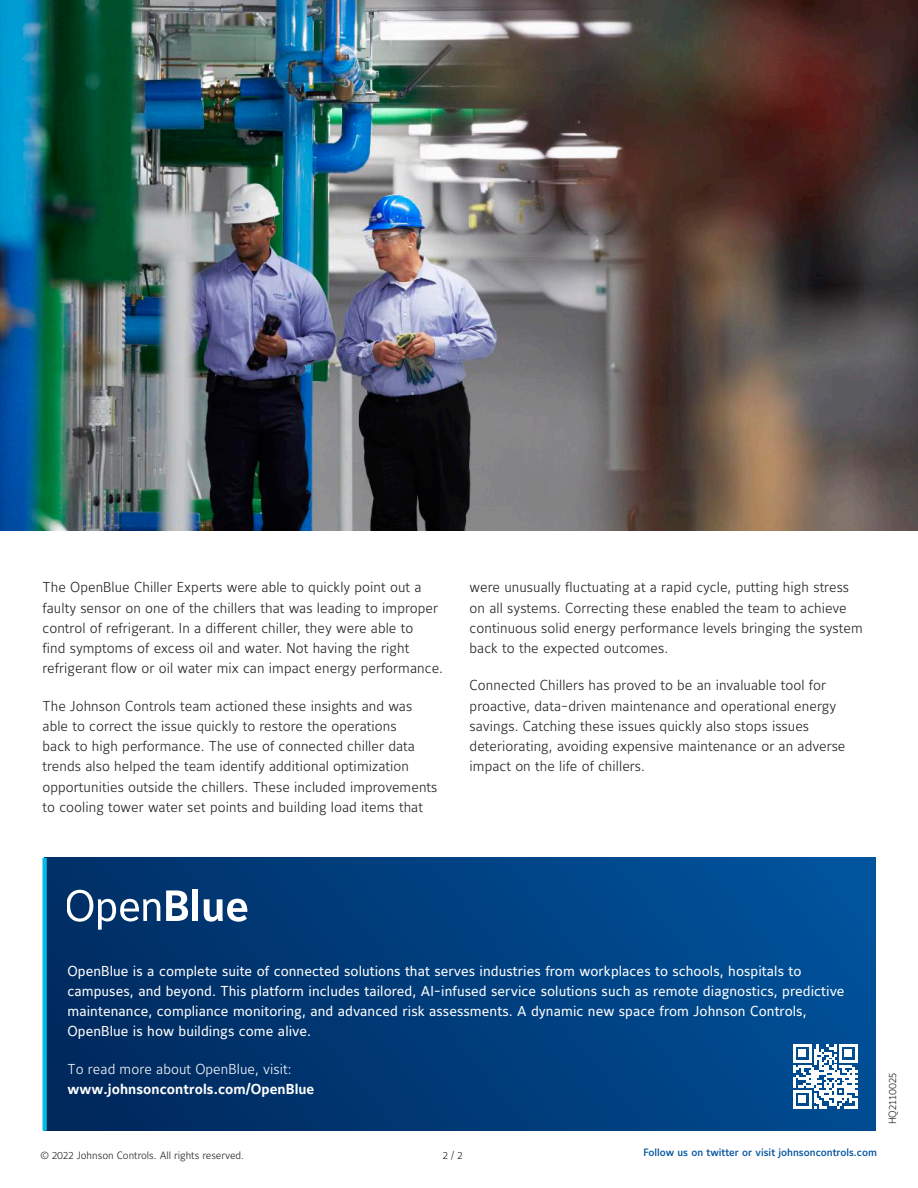
<style>
.page{position:relative;width:918px;height:1188px;background:#fff}
.page>*{position:absolute;margin:0;border:0;box-sizing:border-box;transform-origin:0 0}
._01_Body_text_-_Blac{font:300 14.25px/20.2px "Maurea Jci Lf ML";letter-spacing:.005em;color:#231f20}
.t1{font:14.25px/20.2px "Maurea Jci Lf ML";letter-spacing:.005em;color:#fff}
.t2{font:700 14.25px "Maurea Jci Lf ML";letter-spacing:.005em;color:#fff}
.t3{font:300 14.25px "Maurea Jci Lf ML";letter-spacing:.005em;color:#fff}
.t4{font:300 10.5px "Maurea Jci Lf ML";color:#231f20}
.t5{font:500 10.5px "Maurea Jci Lf ML";color:#01539e}
</style>
<div class="page">
<div style="left:45px;top:858px;width:830px;height:273px;background:linear-gradient(to right,#002a5f,#01529a)"></div>
<svg style="left:793px;top:1045px;width:64px;height:63px"></svg>
<svg style="left:67px;top:890px;width:93px;height:40px"></svg>
<svg style="left:166px;top:890px;width:22px;height:31px"></svg>
<div style="left:193px;top:890px;width:5px;height:31px;background:#fff"></div>
<svg style="left:204px;top:899px;width:43px;height:23px"></svg>
<svg style="left:43px;top:858px;width:4px;height:273px"></svg>
<img style="left:0;top:0;width:918px;height:531px">
<p class="_01_Body_text_-_Blac" style="left:43px;top:577px;width:402px">The OpenBlue Chiller Experts were able to quickly point out a faulty sensor on one of the chillers that was leading to improper control of refrigerant. In a different chiller, they were able to<br>find symptoms of excess oil and water. Not having the right refrigerant flow or oil water mix can impact energy performance.</p>
<p class="_01_Body_text_-_Blac" style="left:43px;top:695px;width:396px">The Johnson Controls team actioned these insights and was able to correct the issue quickly to restore the operations<br>back to high performance. The use of connected chiller data trends also helped the team identify additional optimization opportunities outside the chillers. These included improvements to cooling tower water set points and building load items that</p>
<p class="_01_Body_text_-_Blac" style="left:470px;top:577px;width:395px">were unusually fluctuating at a rapid cycle, putting high stress on all systems. Correcting these enabled the team to achieve continuous solid energy performance levels bringing the system back to the expected outcomes.</p>
<p class="_01_Body_text_-_Blac" style="left:470px;top:675px;width:377px">Connected Chillers has proved to be an invaluable tool for proactive, data-driven maintenance and operational energy savings. Catching these issues quickly also stops issues deteriorating, avoiding expensive maintenance or an adverse impact on the life of chillers.</p>
<p class="t1" style="left:67px;top:961px;width:779px">OpenBlue is a complete suite of connected solutions that serves industries from workplaces to schools, hospitals to campuses, and beyond. This platform includes tailored, AI-infused service solutions such as remote diagnostics, predictive maintenance, compliance monitoring, and advanced risk assessments. A dynamic new space from Johnson Controls, OpenBlue is how buildings come alive.</p>
<p class="t3" style="left:67px;top:1060px;width:226px">To read more about OpenBlue, visit:</p>
<p class="t2" style="left:67px;top:1080px;width:248px">www.johnsoncontrols.com/OpenBlue</p>
<p class="t4" style="left:41px;top:1148px;width:205px">© 2022 Johnson Controls. All rights reserved.</p>
<p class="t4" style="left:443px;top:1149px;width:21px">2 / 2</p>
<p class="t5" style="left:643px;top:1146px;width:235px">Follow us on twitter or visit johnsoncontrols.com</p>
<p class="t4" style="left:886px;top:1124px;width:53px;rotate:-90deg">HQ2110025</p>
</div>
